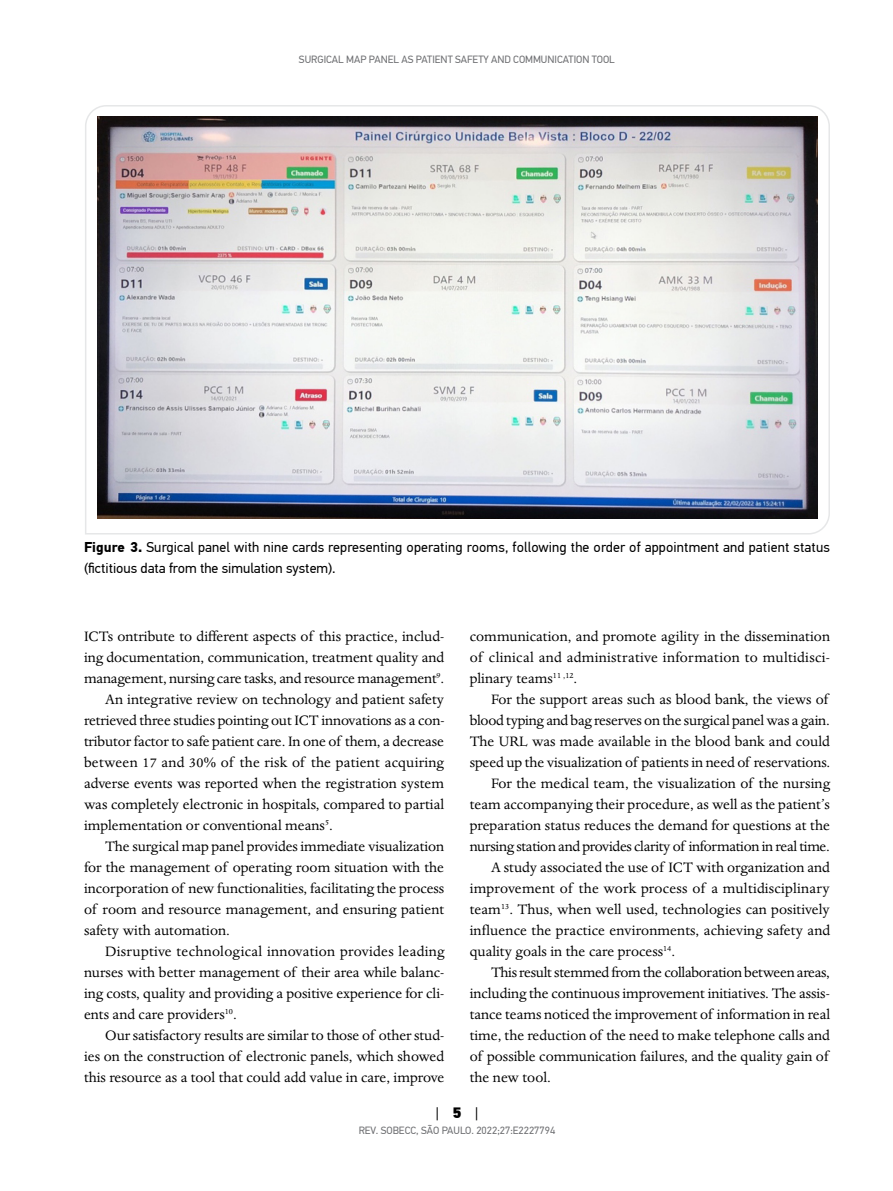
<style>
.page{position:relative;width:893px;height:1191px;background:#fff}
.page>*{position:absolute;margin:0;border:0;box-sizing:border-box;transform-origin:0 0}
.t1{font:15.75px/21px "Dante MT Std";color:#000;text-align:justify}
.t2{font:15.75px "Dante MT Std";letter-spacing:-.02em;color:#000}
.t3{font:15px "PF Din Text Pro";color:#000}
.t4{font:14.25px/21px "PF Din Text Pro";letter-spacing:.01em;color:#000}
.t5{font:10.5px "PF Din Text Pro";color:#6d6e71}
.s1{font-weight:700}
.s2{font-weight:900}
</style>
<div class="page">
<svg style="left:85px;top:105px;width:745px;height:430px"></svg>
<p class="t5" style="left:299px;top:53px;width:318px">SURGICAL MAP PANEL AS PATIENT SAFETY AND COMMUNICATION TOOL</p>
<p class="t4" style="left:84px;top:536px;width:747px"><span class="s1">Figure 3.</span> Surgical panel with nine cards representing operating rooms, following the order of appointment and patient status (fictitious data from the simulation system).</p>
<p class="t1" style="left:84px;top:625px;width:362px">ICTs ontribute to different aspects of this practice, includ-</p>
<p class="t1" style="left:84px;top:646px;width:362px">ing documentation, communication, treatment quality and</p>
<p class="t1" style="left:84px;top:667px;width:362px">management, nursing care tasks, and resource management<sup>9</sup>.</p>
<p class="t1" style="left:105px;top:688px;width:340px">An integrative review on technology and patient safety</p>
<p class="t1" style="left:84px;top:709px;width:362px">retrieved three studies pointing out ICT innovations as a con-</p>
<p class="t1" style="left:84px;top:730px;width:362px">tributor factor to safe patient care. In one of them, a decrease</p>
<p class="t1" style="left:84px;top:751px;width:362px">between 17 and 30% of the risk of the patient acquiring</p>
<p class="t1" style="left:84px;top:772px;width:362px">adverse events was reported when the registration system</p>
<p class="t1" style="left:84px;top:793px;width:362px">was completely electronic in hospitals, compared to partial</p>
<p class="t1" style="left:84px;top:814px;width:250px">implementation or conventional means<sup>5</sup>.</p>
<p class="t1" style="left:105px;top:835px;width:340px">The surgical map panel provides immediate visualization</p>
<p class="t1" style="left:84px;top:856px;width:362px">for the management of operating room situation with the</p>
<p class="t1" style="left:84px;top:877px;width:362px">incorporation of new functionalities, facilitating the process</p>
<p class="t1" style="left:84px;top:898px;width:362px">of room and resource management, and ensuring patient</p>
<p class="t1" style="left:84px;top:919px;width:147px">safety with automation.</p>
<p class="t1" style="left:105px;top:940px;width:341px">Disruptive technological innovation provides leading</p>
<p class="t1" style="left:84px;top:961px;width:362px">nurses with better management of their area while balanc-</p>
<p class="t1" style="left:84px;top:982px;width:362px">ing costs, quality and providing a positive experience for cli-</p>
<p class="t1" style="left:84px;top:1003px;width:154px">ents and care providers<sup>10</sup>.</p>
<p class="t1" style="left:105px;top:1024px;width:340px">Our satisfactory results are similar to those of other stud-</p>
<p class="t1" style="left:84px;top:1045px;width:362px">ies on the construction of electronic panels, which showed</p>
<p class="t1" style="left:84px;top:1066px;width:362px">this resource as a tool that could add value in care, improve</p>
<p class="t1" style="left:470px;top:625px;width:362px">communication, and promote agility in the dissemination of clinical and administrative information to multidisci&shy;plinary teams<sup>11</sup> <sup>,12</sup>.</p>
<p class="t1" style="left:491px;top:688px;width:339px">For the support areas such as blood bank, the views of</p>
<p class="t1" style="left:470px;top:709px;width:362px">blood typing and bag reserves on the surgical panel was a gain.</p>
<p class="t1" style="left:470px;top:730px;width:362px">The URL was made available in the blood bank and could</p>
<p class="t1" style="left:470px;top:751px;width:362px">speed up the visualization of patients in need of reservations.</p>
<p class="t1" style="left:491px;top:772px;width:341px">For the medical team, the visualization of the nursing</p>
<p class="t1" style="left:470px;top:793px;width:362px">team accompanying their procedure, as well as the patient’s</p>
<p class="t1" style="left:470px;top:814px;width:362px">preparation status reduces the demand for questions at the</p>
<p class="t2" style="left:470px;top:836px;width:362px">nursing station and provides clarity of information in real time.</p>
<p class="t1" style="left:491px;top:856px;width:340px">A study associated the use of ICT with organization and</p>
<p class="t1" style="left:470px;top:877px;width:362px">improvement of the work process of a multidisciplinary</p>
<p class="t1" style="left:470px;top:898px;width:361px">team<sup>13</sup>. Thus, when well used, technologies can positively</p>
<p class="t1" style="left:470px;top:919px;width:362px">influence the practice environments, achieving safety and</p>
<p class="t1" style="left:470px;top:940px;width:207px">quality goals in the care process<sup>14</sup>.</p>
<p class="t2" style="left:491px;top:963px;width:340px">This result stemmed from the collaboration between areas,</p>
<p class="t1" style="left:470px;top:982px;width:361px">including the continuous improvement initiatives. The assis-</p>
<p class="t1" style="left:470px;top:1003px;width:362px">tance teams noticed the improvement of information in real</p>
<p class="t1" style="left:470px;top:1024px;width:362px">time, the reduction of the need to make telephone calls and</p>
<p class="t1" style="left:470px;top:1045px;width:360px">of possible communication failures, and the quality gain of</p>
<p class="t1" style="left:470px;top:1066px;width:83px">the new tool.</p>
<p class="t3" style="left:436px;top:1103px;width:44px">| <span class="s2">5</span> |</p>
<p class="t5" style="left:359px;top:1124px;width:198px">REV. SOBECC, SÃO PAULO. 2022;27:E2227794</p>
</div>
